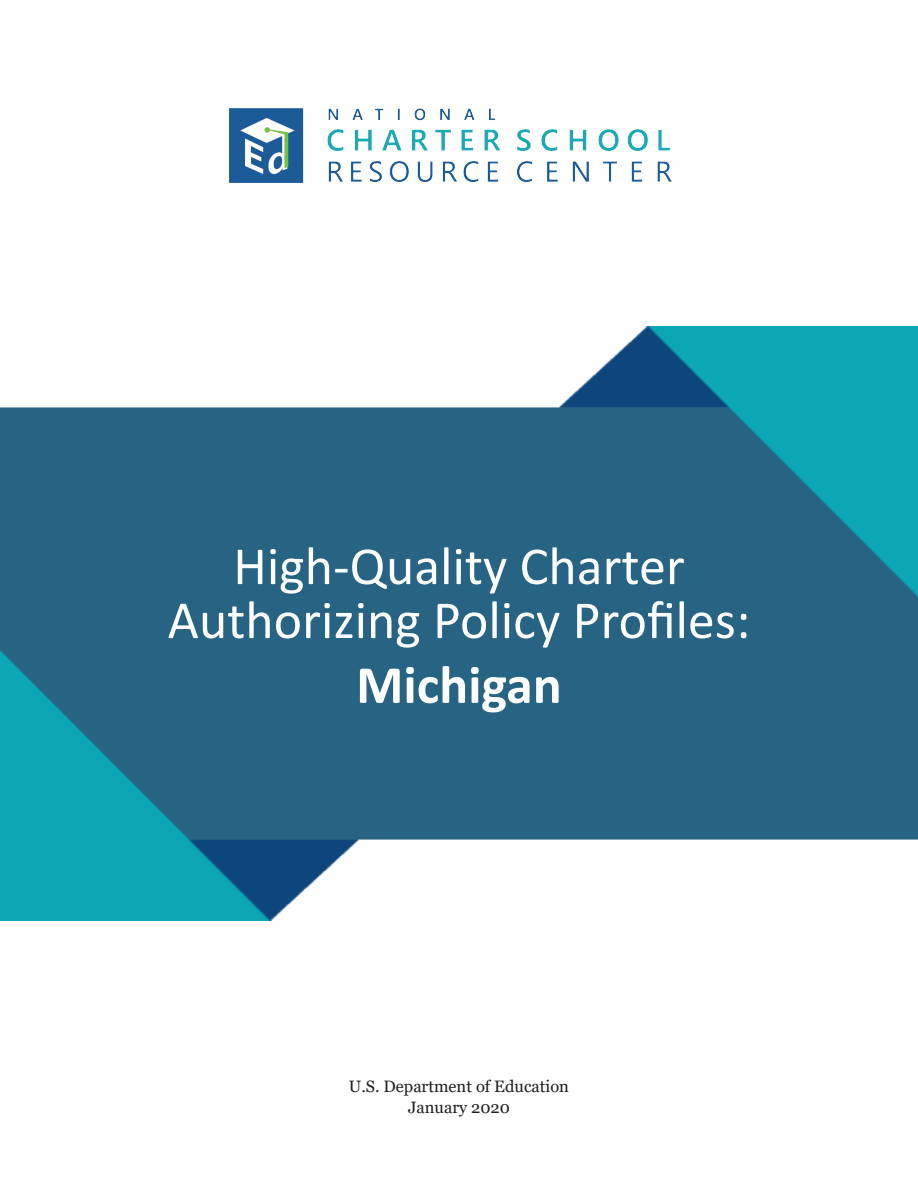
<style>
.page{position:relative;width:918px;height:1188px;background:#fff}
.page>*{position:absolute;margin:0;border:0;box-sizing:border-box;transform-origin:0 0}
.Cover_Title{font:54px/54px "Calibri";color:#fff;text-align:center}
.Cover_Title-2{font:700 54px "Calibri";color:#fff}
.t1{font:16.5px/21px "Georgia";color:#231f20;text-align:center}
</style>
<div class="page">
<img style="left:0;top:326px;width:918px;height:594px">
<img style="left:230px;top:109px;width:442px;height:74px">
<p class="Cover_Title" style="left:168px;top:538px;width:584px">High-Quality Charter<br>Authorizing Policy Profiles:</p>
<p class="Cover_Title-2" style="left:356px;top:647px;width:207px">Michigan</p>
<p class="t1" style="left:349px;top:1077px;width:222px">U.S. Department of Education<br>January 2020</p>
</div>
